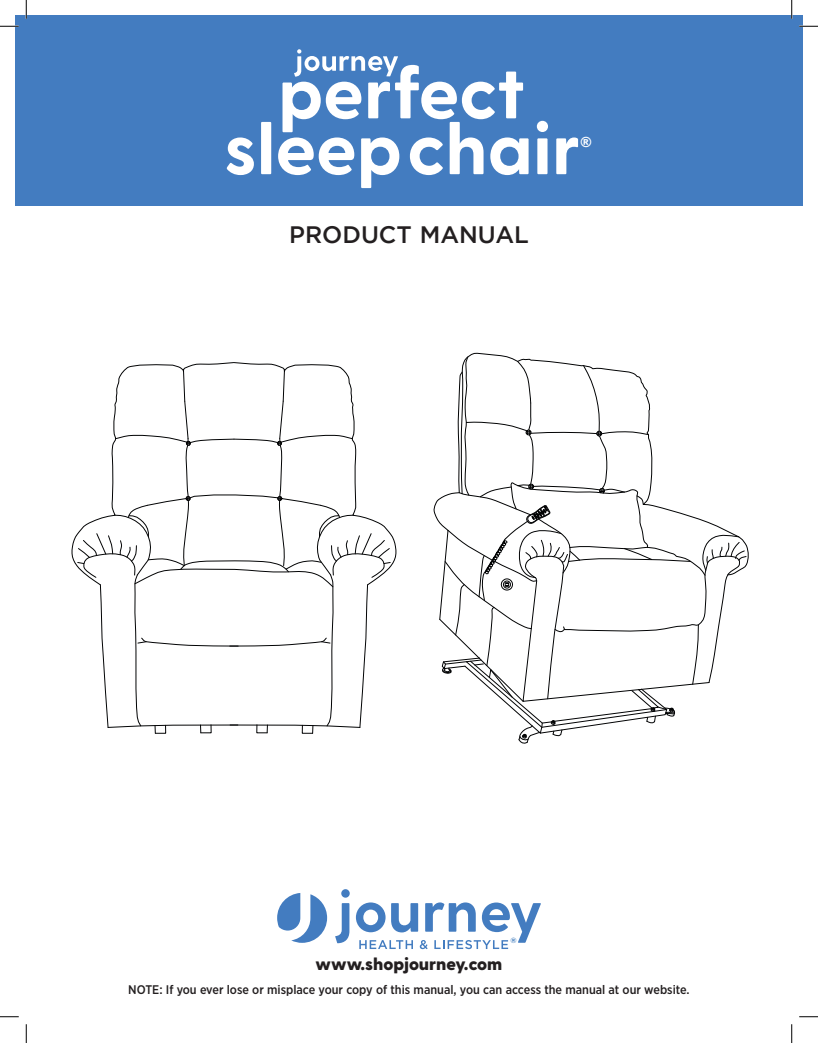
<style>
.page{position:relative;width:818px;height:1043px;background:#fff}
.page>*{position:absolute;margin:0;border:0;box-sizing:border-box;transform-origin:0 0}
.t1{font:500 23.75px "Gotham";color:#231f20}
.Bold_Txt{font:800 17.5px "Greycliff CF";color:#231f20}
.t2{font:900 14px "Arial";color:#fff}
.t3{font:500 12.5px "Gotham Narrow";color:#231f20}
.t4{font:700 7.5px "Gotham";color:#3373b9}
</style>
<div class="page">
<div style="left:15px;top:15px;width:787px;height:190px;background:#437cc0"></div>
<svg style="left:277px;top:893px;width:50px;height:49px"></svg>
<svg style="left:335px;top:889px;width:15px;height:54px"></svg>
<svg style="left:356px;top:902px;width:185px;height:47px"></svg>
<svg style="left:226px;top:137px;width:28px;height:38px"></svg>
<div style="left:261px;top:122px;width:10px;height:52px;background:#fff"></div>
<svg style="left:278px;top:49px;width:250px;height:139px"></svg>
<svg style="left:537px;top:121px;width:11px;height:53px"></svg>
<svg style="left:556px;top:137px;width:22px;height:37px"></svg>
<hr style="left:57px;top:347px;width:704px;height:1px;background:#020304">
<hr style="left:57px;top:781px;width:704px;height:1px;background:#020304">
<svg style="left:77px;top:356px;width:669px;height:387px"></svg>
<svg style="left:0;top:25px;width:19px;height:2px"></svg>
<svg style="left:799px;top:25px;width:19px;height:2px"></svg>
<svg style="left:0;top:1016px;width:19px;height:1px"></svg>
<svg style="left:799px;top:1016px;width:19px;height:1px"></svg>
<svg style="left:25px;top:0;width:2px;height:19px"></svg>
<svg style="left:25px;top:1024px;width:2px;height:18px"></svg>
<svg style="left:791px;top:0;width:1px;height:19px"></svg>
<svg style="left:791px;top:1024px;width:1px;height:18px"></svg>
<h1 class="t1" style="left:289px;top:221px;width:241px">PRODUCT MANUAL</h1>
<p class="t2" style="left:580px;top:132px;width:13px">®</p>
<p class="t4" style="left:510px;top:936px;width:8px">®</p>
<p class="Bold_Txt" style="left:315px;top:950px;width:188px">www.shopjourney.com</p>
<p class="t3" style="left:128px;top:982px;width:563px">NOTE: If you ever lose or misplace your copy of this manual, you can access the manual at our website.</p>
</div>
